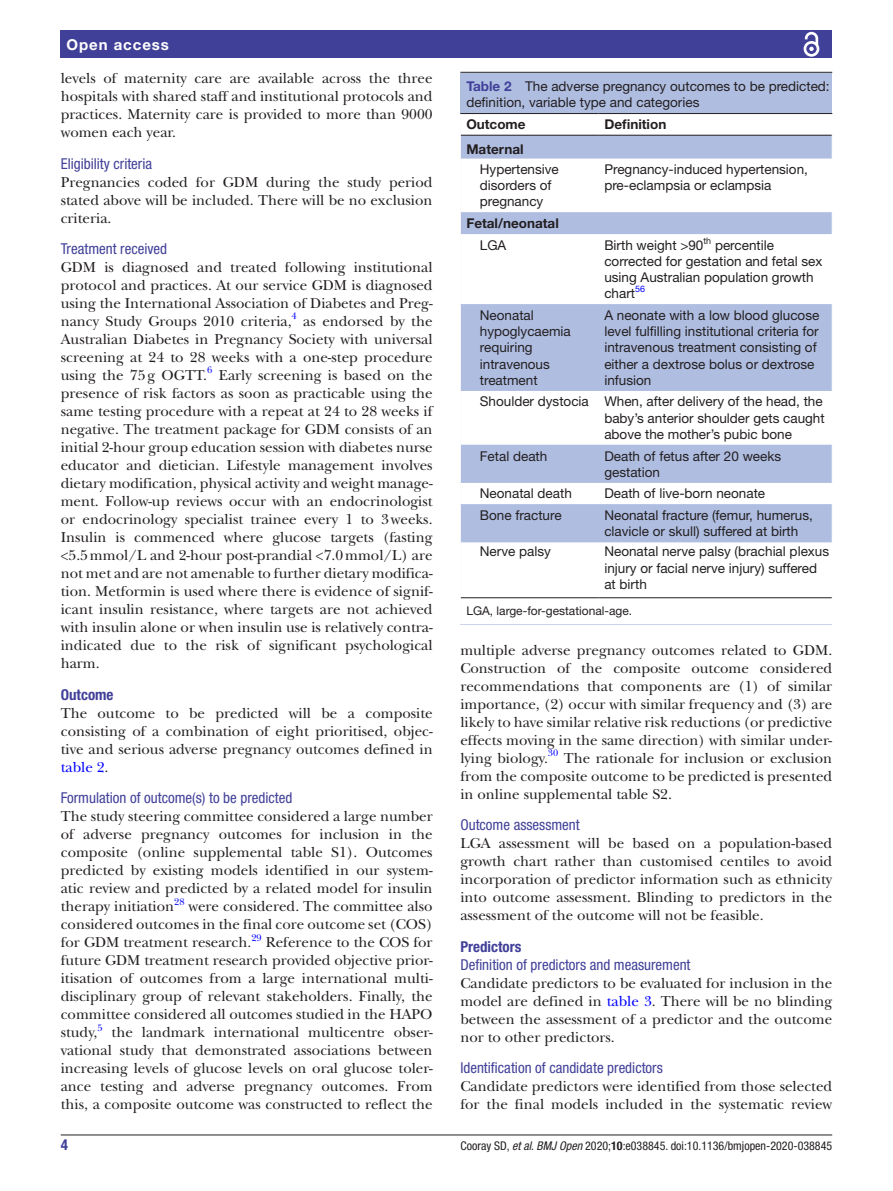
<style>
.page{position:relative;width:893px;height:1191px;background:#fff}
.page>*{position:absolute;margin:0;border:0;box-sizing:border-box;transform-origin:0 0}
.t1{font:15px/18px "New Baskerville";color:#231f20;text-align:justify}
.t2{font:condensed 15px "Helvetica Neue LT Std";color:#414099}
.t3{font:700 condensed 15px "Helvetica Neue LT Std";color:#414099}
.t4{font:700 15px "Helvetica Neue LT Std";letter-spacing:.065em;color:#fff}
.t5{font:13.5px/16.2px "Helvetica Neue LT Std";color:#231f20}
.t6{font:700 13.5px "Helvetica Neue LT Std";color:#231f20}
.t7{font:condensed 12px "Helvetica Neue LT Std";color:#231f20}
.t8{font:12px "Helvetica Neue LT Std";color:#231f20}
.t9{font:9.9px "New Baskerville";color:#00f}
.s1{color:#00f}
.s2{font-weight:700;color:#414099}
.s3{font-style:italic}
.s4{font-weight:700}
</style>
<div class="page">
<hr style="left:61px;top:1134px;width:771px;height:1px;background:#231f20">
<div style="left:61px;top:31px;width:771px;height:27px;background:#414099"></div>
<svg style="left:803px;top:31px;width:17px;height:26px"></svg>
<div style="left:460px;top:73px;width:372px;height:551px;background:#afbde1"></div>
<hr style="left:460px;top:72px;width:372px;height:1px;background:#231f20">
<div style="left:461px;top:114px;width:371px;height:510px;background:#fff"></div>
<svg style="left:461px;top:136px;width:371px;height:406px"></svg>
<hr style="left:460px;top:113px;width:138px;height:1px;background:#231f20">
<hr style="left:460px;top:135px;width:138px;height:1px;background:#231f20">
<hr style="left:598px;top:113px;width:234px;height:1px;background:#231f20">
<hr style="left:598px;top:135px;width:234px;height:1px;background:#231f20">
<hr style="left:598px;top:597px;width:234px;height:1px;background:#231f20">
<hr style="left:460px;top:597px;width:138px;height:1px;background:#231f20">
<svg style="left:460px;top:114px;width:1px;height:44px"></svg>
<hr style="left:460px;top:158px;width:1px;height:54px;background:#fff">
<svg style="left:460px;top:212px;width:1px;height:22px"></svg>
<hr style="left:460px;top:234px;width:1px;height:70px;background:#fff">
<hr style="left:460px;top:304px;width:1px;height:87px;background:#fff">
<hr style="left:460px;top:391px;width:1px;height:54px;background:#fff">
<hr style="left:460px;top:445px;width:1px;height:38px;background:#fff">
<svg style="left:460px;top:483px;width:1px;height:21px"></svg>
<hr style="left:460px;top:504px;width:1px;height:38px;background:#fff">
<hr style="left:460px;top:542px;width:1px;height:56px;background:#fff">
<svg style="left:460px;top:598px;width:1px;height:26px"></svg>
<hr style="left:466px;top:614px;width:366px;height:2px;background:#fff">
<p class="t4" style="left:66px;top:35px;width:104px">Open access</p>
<p class="t1" style="left:61px;top:69px;width:373px">levels of maternity care are available across the three hospitals with shared staff and institutional protocols and practices. Maternity care is provided to more than 9000 women each year.</p>
<p class="t2" style="left:61px;top:155px;width:93px">Eligibility criteria</p>
<p class="t1" style="left:61px;top:173px;width:373px">Pregnancies coded for GDM during the study period stated above will be included. There will be no exclusion criteria.</p>
<p class="t2" style="left:61px;top:240px;width:108px">Treatment received</p>
<p class="t1" style="left:61px;top:258px;width:373px">GDM is diagnosed and treated following institutional protocol and practices. At our service GDM is diagnosed using the International Association of Diabetes and Preg&shy;nancy Study Groups 2010 criteria,</p>
<p class="t9" style="left:292px;top:310px;width:7px">4</p>
<p class="t1" style="left:61px;top:312px;width:373px;text-indent:243px">as endorsed by the Australian Diabetes in Pregnancy Society with universal screening at 24 to 28 weeks with a one-step procedure using the 75g OGTT.</p>
<p class="t9" style="left:207px;top:364px;width:7px">6</p>
<p class="t1" style="left:61px;top:366px;width:373px;text-indent:158px">Early screening is based on the presence of risk factors as soon as practicable using the same testing procedure with a repeat at 24 to 28 weeks if negative. The treatment package for GDM consists of an initial 2-hour group education session with diabetes nurse educator and dietician. Lifestyle management involves dietary modification, physical activity and weight manage&shy;ment. Follow-up reviews occur with an endocrinologist or endocrinology specialist trainee every 1 to 3weeks.<br>Insulin is commenced where glucose targets (fasting &lt;5.5mmol/L and 2-hour post-prandial &lt;7.0mmol/L) are not met and are not amenable to further dietary modifica&shy;tion. Metformin is used where there is evidence of signif&shy;icant insulin resistance, where targets are not achieved with insulin alone or when insulin use is relatively contra&shy;indicated due to the risk of significant psychological harm.</p>
<p class="t3" style="left:61px;top:685px;width:54px">Outcome</p>
<p class="t1" style="left:61px;top:704px;width:373px">The outcome to be predicted will be a composite consisting of a combination of eight prioritised, objec&shy;tive and serious adverse pregnancy outcomes defined in <span class="s1">table 2</span>.</p>
<p class="t2" style="left:61px;top:789px;width:233px">Formulation of outcome(s) to be predicted</p>
<p class="t1" style="left:61px;top:807px;width:373px">The study steering committee considered a large number of adverse pregnancy outcomes for inclusion in the composite (online supplemental table S1). Outcomes predicted by existing models identified in our system&shy;atic review and predicted by a related model for insulin therapy initiation</p>
<p class="t9" style="left:174px;top:895px;width:12px">28</p>
<p class="t1" style="left:61px;top:897px;width:373px;text-indent:128px">were considered. The committee also considered outcomes in the final core outcome set (COS) for GDM treatment research.</p>
<p class="t9" style="left:251px;top:931px;width:12px">29</p>
<p class="t1" style="left:61px;top:933px;width:373px;text-indent:205px">Reference to the COS for future GDM treatment research provided objective prior&shy;itisation of outcomes from a large international multi&shy;disciplinary group of relevant stakeholders. Finally, the committee considered all outcomes studied in the HAPO study,<sup>5</sup></p>
<p class="t1" style="left:61px;top:1023px;width:373px;text-indent:51px">the landmark international multicentre obser&shy;vational study that demonstrated associations between increasing levels of glucose levels on oral glucose toler&shy;ance testing and adverse pregnancy outcomes. From this, a composite outcome was constructed to reflect the</p>
<p class="t5" style="left:466px;top:77px;width:365px"><span class="s2">Table 2</span> The adverse pregnancy outcomes to be predicted: definition, variable type and categories</p>
<p class="t6" style="left:466px;top:116px;width:61px">Outcome</p>
<p class="t6" style="left:604px;top:116px;width:63px">Definition</p>
<p class="t6" style="left:466px;top:141px;width:59px">Maternal</p>
<p class="t5" style="left:480px;top:161px;width:81px">Hypertensive disorders of pregnancy</p>
<p class="t5" style="left:604px;top:161px;width:205px">Pregnancy-induced hypertension, pre-eclampsia or eclampsia</p>
<p class="t6" style="left:466px;top:215px;width:94px">Fetal/neonatal</p>
<p class="t5" style="left:480px;top:237px;width:28px">LGA</p>
<p class="t5" style="left:604px;top:237px;width:220px">Birth weight &gt;90<sup>th</sup> percentile corrected for gestation and fetal sex using Australian population growth chart<sup>56</sup></p>
<p class="t5" style="left:480px;top:307px;width:93px">Neonatal hypoglycaemia requiring intravenous treatment</p>
<p class="t5" style="left:604px;top:307px;width:217px">A neonate with a low blood glucose level fulfilling institutional criteria for intravenous treatment consisting of either a dextrose bolus or dextrose infusion</p>
<p class="t5" style="left:604px;top:393px;width:222px;text-indent:-124px">Shoulder dystocia When, after delivery of the head, the baby’s anterior shoulder gets caught above the mother’s pubic bone</p>
<p class="t5" style="left:480px;top:447px;width:69px">Fetal death</p>
<p class="t5" style="left:604px;top:447px;width:178px">Death of fetus after 20 weeks gestation</p>
<p class="t5" style="left:480px;top:485px;width:94px">Neonatal death</p>
<p class="t5" style="left:604px;top:485px;width:162px">Death of live-born neonate</p>
<p class="t5" style="left:480px;top:507px;width:83px">Bone fracture</p>
<p class="t5" style="left:604px;top:507px;width:210px">Neonatal fracture (femur, humerus, clavicle or skull) suffered at birth</p>
<p class="t5" style="left:480px;top:543px;width:72px">Nerve palsy</p>
<p class="t5" style="left:604px;top:543px;width:226px">Neonatal nerve palsy (brachial plexus injury or facial nerve injury) suffered at birth</p>
<p class="t8" style="left:466px;top:604px;width:167px">LGA, large-for-gestational-age.</p>
<p class="t1" style="left:460px;top:641px;width:373px">multiple adverse pregnancy outcomes related to GDM.<br>Construction of the composite outcome considered recommendations that components are (1) of similar importance, (2) occur with similar frequency and (3) are likely to have similar relative risk reductions (or predictive effects moving in the same direction) with similar under&shy;lying biology.<sup>30</sup> The rationale for inclusion or exclusion from the composite outcome to be predicted is presented in online supplemental table S2.</p>
<p class="t2" style="left:460px;top:816px;width:121px">Outcome assessment</p>
<p class="t1" style="left:460px;top:834px;width:373px">LGA assessment will be based on a population-based growth chart rather than customised centiles to avoid incorporation of predictor information such as ethnicity into outcome assessment. Blinding to predictors in the assessment of the outcome will not be feasible.</p>
<p class="t3" style="left:460px;top:937px;width:63px">Predictors</p>
<p class="t2" style="left:460px;top:956px;width:232px">Definition of predictors and measurement</p>
<p class="t1" style="left:460px;top:974px;width:373px">Candidate predictors to be evaluated for inclusion in the model are defined in <span class="s1">table 3</span>. There will be no blinding between the assessment of a predictor and the outcome nor to other predictors.</p>
<p class="t2" style="left:460px;top:1059px;width:204px">Identification of candidate predictors</p>
<p class="t1" style="left:460px;top:1077px;width:373px">Candidate predictors were identified from those selected for the final models included in the systematic review</p>
<p class="t3" style="left:61px;top:1135px;width:9px">4</p>
<p class="t7" style="left:461px;top:1138px;width:373px">Cooray SD, <span class="s3">et al</span>. <span class="s3">BMJ Open</span> 2020;<span class="s4">10</span>:e038845. doi:10.1136/bmjopen-2020-038845</p>
</div>
